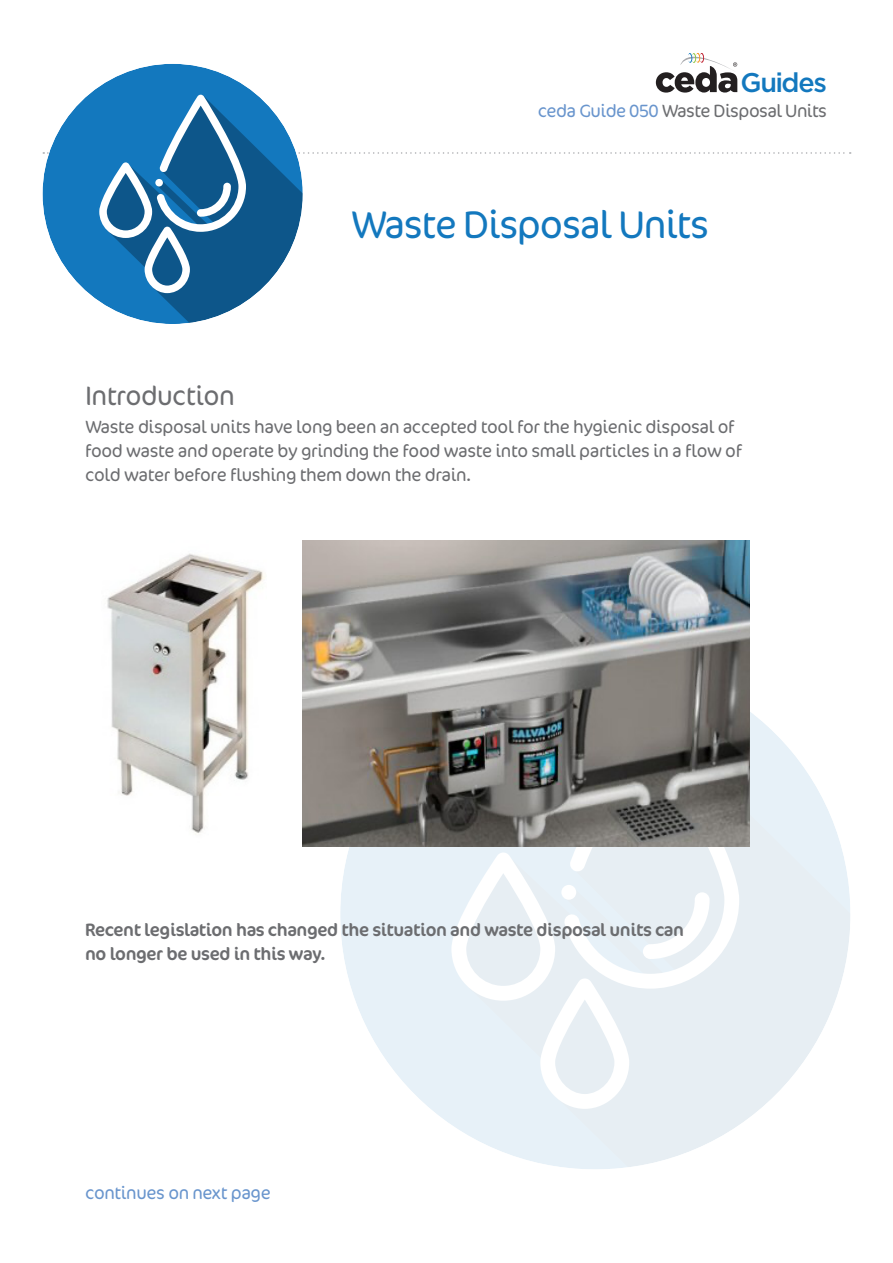
<style>
.page{position:relative;width:893px;height:1263px;background:#fff}
.page>*{position:absolute;margin:0;border:0;box-sizing:border-box;transform-origin:0 0}
.t1{font:300 39px "Cocon Pro";letter-spacing:-.03em;color:#1378be}
.t2{font:300 27px "Cocon Pro";letter-spacing:-.02em;color:#6c6d70}
.t3{font:500 27px "Gotham";letter-spacing:-.05em;color:#1378be}
.t4{font:300 18px/24px "Cocon Pro";letter-spacing:-.02em;color:#6c6d70}
.t5{font:18px/24px "Cocon Pro";letter-spacing:-.02em;color:#6c6d70}
.t6{font:300 18px "Cocon Pro";letter-spacing:-.02em;color:#6995cd}
.s1{color:#6995cd}
</style>
<div class="page">
<div style="left:340px;top:659px;width:510px;height:510px;background:#e7eef3;border-radius:50%"></div>
<svg style="left:451px;top:852px;width:178px;height:257px"></svg>
<div style="left:561px;top:885px;width:15px;height:15px;background:#fff;border-radius:50%"></div>
<svg style="left:564px;top:846px;width:175px;height:143px"></svg>
<svg style="left:103px;top:293px;width:154px;height:30px"></svg>
<svg style="left:43px;top:53px;width:808px;height:240px"></svg>
<img style="left:107px;top:553px;width:158px;height:280px">
<img style="left:303px;top:540px;width:446px;height:306px">
<p class="t3" style="left:741px;top:65px;width:88px">Guides</p>
<p class="t4" style="left:538px;top:98px;width:291px"><span class="s1">ceda Guide 050</span> Waste Disposal Units</p>
<p class="t1" style="left:351px;top:199px;width:360px">Waste Disposal Units</p>
<p class="t2" style="left:85px;top:378px;width:151px">Introduction</p>
<p class="t4" style="left:85px;top:415px;width:658px">Waste disposal units have long been an accepted tool for the hygienic disposal of food waste and operate by grinding the food waste into small particles in a flow of cold water before flushing them down the drain.</p>
<p class="t5" style="left:85px;top:918px;width:600px">Recent legislation has changed the situation and waste disposal units can no longer be used in this way.</p>
<p class="t6" style="left:85px;top:1181px;width:187px">continues on next page</p>
</div>
